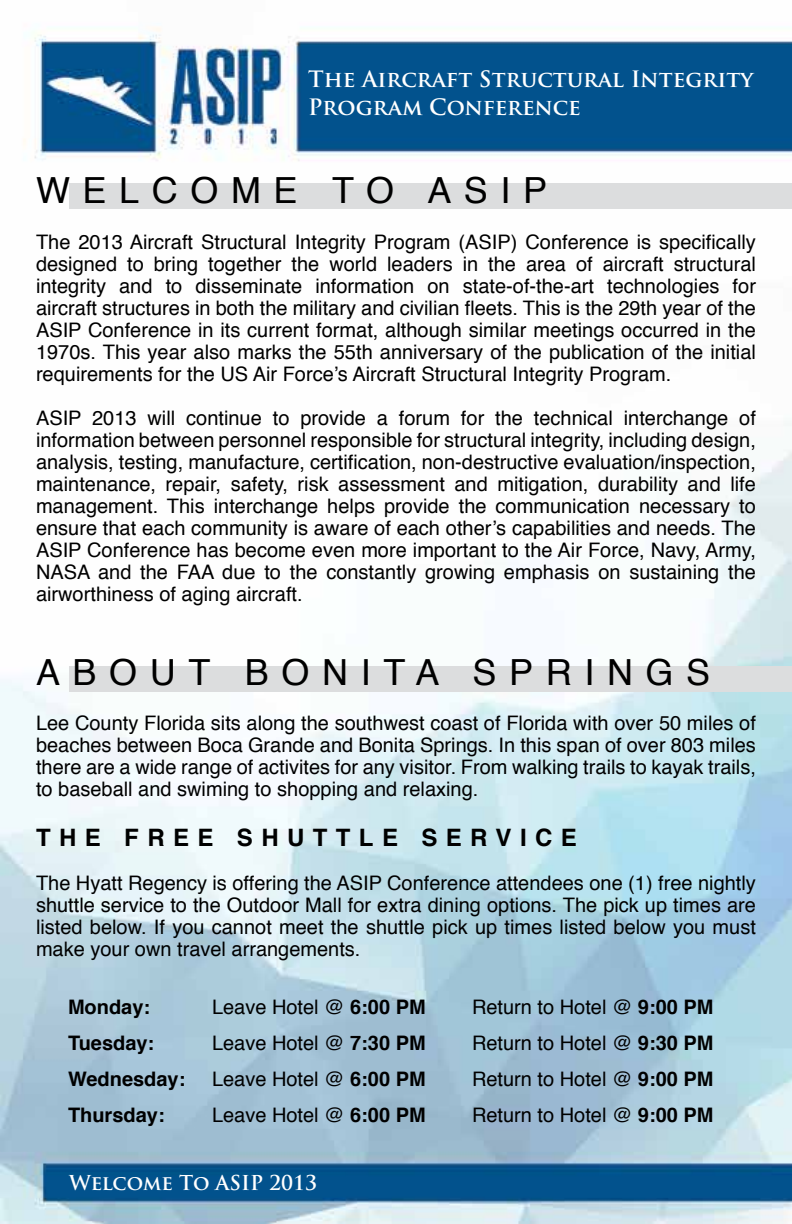
<style>
.page{position:relative;width:792px;height:1224px;background:#fff}
.page>*{position:absolute;margin:0;border:0;box-sizing:border-box;transform-origin:0 0}
.t1{font:36px "Helvetica";letter-spacing:.35em;color:#000}
.t2{font:700 24px "Helvetica";letter-spacing:.35em;color:#000}
.t3{font:700 22px/28px "Trajan Pro";color:#fff}
.t4{font:20px/22px "Helvetica";color:#000;text-align:justify}
.t5{font:700 20px "Helvetica";color:#000}
.t6{font:700 20px "Trajan Pro";color:#fff}
.s1{font-weight:700}
</style>
<div class="page">
<img style="left:0;top:27px;width:792px;height:1197px">
<div style="left:69px;top:183px;width:723px;height:26px;background:#dcddde"></div>
<div style="left:69px;top:666px;width:723px;height:26px;background:#dcddde"></div>
<p class="t3" style="left:308px;top:65px;width:447px">The Aircraft Structural Integrity<br>Program Conference</p>
<h1 class="t1" style="left:36px;top:162px;width:513px">WELCOME TO ASIP</h1>
<p class="t4" style="left:36px;top:231px;width:722px">The 2013 Aircraft Structural Integrity Program (ASIP) Conference is specifically designed to bring together the world leaders in the area of aircraft structural integrity and to disseminate information on state-of-the-art technologies for aircraft structures in both the military and civilian fleets. This is the 29th year of the ASIP Conference in its current format, although similar meetings occurred in the 1970s. This year also marks the 55th anniversary of the publication of the initial requirements for the US Air Force’s Aircraft Structural Integrity Program.</p>
<p class="t4" style="left:36px;top:407px;width:722px">ASIP 2013 will continue to provide a forum for the technical interchange of information between personnel responsible for structural integrity, including design, analysis, testing, manufacture, certification, non-destructive evaluation/inspection, maintenance, repair, safety, risk assessment and mitigation, durability and life management. This interchange helps provide the communication necessary to ensure that each community is aware of each other’s capabilities and needs. The ASIP Conference has become even more important to the Air Force, Navy, Army, NASA and the FAA due to the constantly growing emphasis on sustaining the airworthiness of aging aircraft.</p>
<h1 class="t1" style="left:36px;top:645px;width:676px">ABOUT BONITA SPRINGS</h1>
<p class="t4" style="left:36px;top:712px;width:721px">Lee County Florida sits along the southwest coast of Florida with over 50 miles of beaches between Boca Grande and Bonita Springs. In this span of over 803 miles there are a wide range of activites for any visitor. From walking trails to kayak trails, to baseball and swiming to shopping and relaxing.</p>
<p class="t2" style="left:36px;top:818px;width:542px">THE FREE SHUTTLE SERVICE</p>
<p class="t4" style="left:36px;top:872px;width:722px">The Hyatt Regency is offering the ASIP Conference attendees one (1) free nightly shuttle service to the Outdoor Mall for extra dining options. The pick up times are listed below. If you cannot meet the shuttle pick up times listed below you must make your own travel arrangements.</p>
<p class="t5" style="left:68px;top:990px;width:84px">Monday:</p>
<p class="t4" style="left:212px;top:996px;width:215px">Leave Hotel @ <span class="s1">6:00 PM</span></p>
<p class="t4" style="left:472px;top:996px;width:243px">Return to Hotel @ <span class="s1">9:00 PM</span></p>
<p class="t5" style="left:68px;top:1026px;width:88px">Tuesday:</p>
<p class="t4" style="left:212px;top:1032px;width:215px">Leave Hotel @ <span class="s1">7:30 PM</span></p>
<p class="t4" style="left:472px;top:1032px;width:243px">Return to Hotel @ <span class="s1">9:30 PM</span></p>
<p class="t5" style="left:68px;top:1062px;width:119px">Wednesday:</p>
<p class="t4" style="left:212px;top:1068px;width:215px">Leave Hotel @ <span class="s1">6:00 PM</span></p>
<p class="t4" style="left:472px;top:1068px;width:243px">Return to Hotel @ <span class="s1">9:00 PM</span></p>
<p class="t5" style="left:68px;top:1098px;width:98px">Thursday:</p>
<p class="t4" style="left:212px;top:1104px;width:215px">Leave Hotel @ <span class="s1">6:00 PM</span></p>
<p class="t4" style="left:472px;top:1104px;width:243px">Return to Hotel @ <span class="s1">9:00 PM</span></p>
<p class="t6" style="left:69px;top:1171px;width:250px">Welcome To ASIP 2013</p>
</div>
